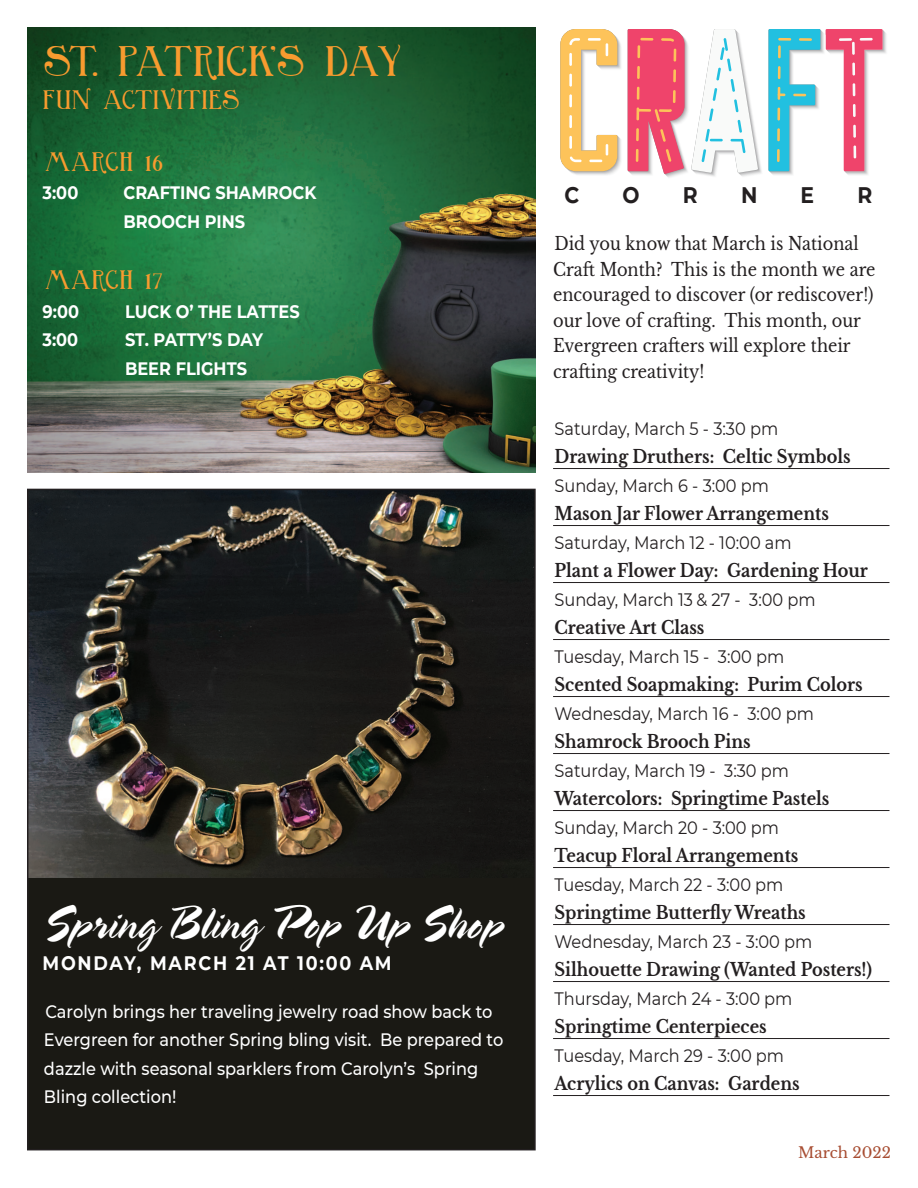
<style>
.page{position:relative;width:918px;height:1188px;background:#fff}
.page>*{position:absolute;margin:0;border:0;box-sizing:border-box;transform-origin:0 0}
.t1{font:49.5px "Spring";color:#fff;scale:.9 1}
.t2{font:700 36px "Birmingham";letter-spacing:-.06em;color:#f89b2f;scale:.9 1}
.t3{font:700 22.5px "Birmingham";letter-spacing:.015em;color:#f89b2f;scale:.9 1}
.t4{font:700 22.5px "Montserrat";color:#231f20;scale:.9 1}
.t5{font:700 19.5px "Montserrat";letter-spacing:.1em;color:#fff;scale:.9 1}
.t6{font:700 18px "Libre Baskerville";color:#231f20;scale:.9 1}
.t7{font:18px "Montserrat";color:#231f20;scale:.9 1}
.t8{font:18px/25.5px "Libre Baskerville";color:#231f20;scale:.9 1}
.t9{font:500 18px/28.5px "Montserrat";color:#fff;scale:.9 1}
.t10{font:700 18px/28.5px "Montserrat";color:#fff;scale:.9 1}
.t11{font:15px "Libre Baskerville";color:#a74d32}
</style>
<div class="page">
<div style="left:28px;top:489px;width:507px;height:661px;background:#1a1914"></div>
<img style="left:30px;top:492px;width:503px;height:386px">
<div style="left:27px;top:489px;width:509px;height:661px;border:2px solid #231f20"></div>
<img style="left:27px;top:27px;width:509px;height:445px">
<hr style="left:553px;top:468px;width:336px;height:1px;background:#231f20">
<hr style="left:553px;top:525px;width:336px;height:1px;background:#231f20">
<hr style="left:553px;top:582px;width:336px;height:1px;background:#231f20">
<hr style="left:553px;top:639px;width:336px;height:1px;background:#231f20">
<hr style="left:553px;top:696px;width:336px;height:1px;background:#231f20">
<hr style="left:553px;top:753px;width:336px;height:1px;background:#231f20">
<hr style="left:553px;top:810px;width:336px;height:1px;background:#231f20">
<hr style="left:553px;top:867px;width:336px;height:1px;background:#231f20">
<hr style="left:553px;top:924px;width:336px;height:1px;background:#231f20">
<hr style="left:553px;top:981px;width:336px;height:1px;background:#231f20">
<hr style="left:553px;top:1038px;width:336px;height:1px;background:#231f20">
<hr style="left:553px;top:1095px;width:336px;height:1px;background:#231f20">
<svg style="left:769px;top:29px;width:117px;height:146px"></svg>
<svg style="left:560px;top:29px;width:202px;height:149px"></svg>
<h2 class="t2" style="left:43px;top:43px;width:400px">ST. PATRICK’S DAY</h2>
<p class="t3" style="left:43px;top:88px;width:221px">FUN ACTIVITIES</p>
<p class="t3" style="left:43px;top:150px;width:135px">MARCH 16</p>
<p class="t10" style="left:42px;top:178px;width:41px">3:00</p>
<p class="t10" style="left:123px;top:178px;width:216px">CRAFTING SHAMROCK<br>BROOCH PINS</p>
<p class="t3" style="left:43px;top:268px;width:135px">MARCH 17</p>
<p class="t10" style="left:42px;top:297px;width:42px">9:00</p>
<p class="t10" style="left:125px;top:297px;width:196px">LUCK O’ THE LATTES</p>
<p class="t10" style="left:42px;top:325px;width:41px">3:00</p>
<p class="t10" style="left:125px;top:325px;width:155px">ST. PATTY’S DAY<br>BEER FLIGHTS</p>
<h1 class="t1" style="left:42px;top:891px;width:515px">Spring Bling Pop Up Shop</h1>
<p class="t5" style="left:42px;top:951px;width:390px">MONDAY, MARCH 21 AT 10:00 AM</p>
<p class="t9" style="left:44px;top:997px;width:512px">Carolyn brings her traveling jewelry road show back to Evergreen for another Spring bling visit. Be prepared to dazzle with seasonal sparklers from Carolyn’s Spring Bling collection!</p>
<p class="t4" style="left:565px;top:181px;width:18px">C</p>
<p class="t4" style="left:623px;top:181px;width:20px">O</p>
<p class="t4" style="left:683px;top:181px;width:18px">R</p>
<p class="t4" style="left:741px;top:181px;width:20px">N</p>
<p class="t4" style="left:801px;top:181px;width:17px">E</p>
<p class="t4" style="left:857px;top:181px;width:18px">R</p>
<p class="t8" style="left:553px;top:231px;width:360px">Did you know that March is National Craft Month? This is the month we are encouraged to discover (or rediscover!) our love of crafting. This month, our Evergreen crafters will explore their crafting creativity!</p>
<p class="t7" style="left:554px;top:417px;width:250px">Saturday, March 5 - 3:30 pm</p>
<p class="t6" style="left:554px;top:446px;width:331px">Drawing Druthers: Celtic Symbols</p>
<p class="t7" style="left:554px;top:474px;width:240px">Sunday, March 6 - 3:00 pm</p>
<p class="t6" style="left:554px;top:503px;width:306px">Mason Jar Flower Arrangements</p>
<p class="t7" style="left:554px;top:531px;width:265px">Saturday, March 12 - 10:00 am</p>
<p class="t6" style="left:554px;top:560px;width:350px">Plant a Flower Day: Gardening Hour</p>
<p class="t7" style="left:554px;top:588px;width:292px">Sunday, March 13 &amp; 27 - 3:00 pm</p>
<p class="t6" style="left:554px;top:617px;width:168px">Creative Art Class</p>
<p class="t7" style="left:554px;top:645px;width:257px">Tuesday, March 15 - 3:00 pm</p>
<p class="t6" style="left:554px;top:674px;width:344px">Scented Soapmaking: Purim Colors</p>
<p class="t7" style="left:554px;top:702px;width:290px">Wednesday, March 16 - 3:00 pm</p>
<p class="t6" style="left:554px;top:731px;width:220px">Shamrock Brooch Pins</p>
<p class="t7" style="left:554px;top:759px;width:262px">Saturday, March 19 - 3:30 pm</p>
<p class="t6" style="left:554px;top:788px;width:307px">Watercolors: Springtime Pastels</p>
<p class="t7" style="left:554px;top:816px;width:251px">Sunday, March 20 - 3:00 pm</p>
<p class="t6" style="left:554px;top:845px;width:273px">Teacup Floral Arrangements</p>
<p class="t7" style="left:554px;top:873px;width:256px">Tuesday, March 22 - 3:00 pm</p>
<p class="t6" style="left:554px;top:902px;width:281px">Springtime Butterfly Wreaths</p>
<p class="t7" style="left:554px;top:930px;width:288px">Wednesday, March 23 - 3:00 pm</p>
<p class="t6" style="left:554px;top:959px;width:355px">Silhouette Drawing (Wanted Posters!)</p>
<p class="t7" style="left:554px;top:987px;width:266px">Thursday, March 24 - 3:00 pm</p>
<p class="t6" style="left:554px;top:1016px;width:237px">Springtime Centerpieces</p>
<p class="t7" style="left:554px;top:1044px;width:257px">Tuesday, March 29 - 3:00 pm</p>
<p class="t6" style="left:554px;top:1073px;width:274px">Acrylics on Canvas: Gardens</p>
<p class="t11" style="left:798px;top:1144px;width:94px">March 2022</p>
</div>
